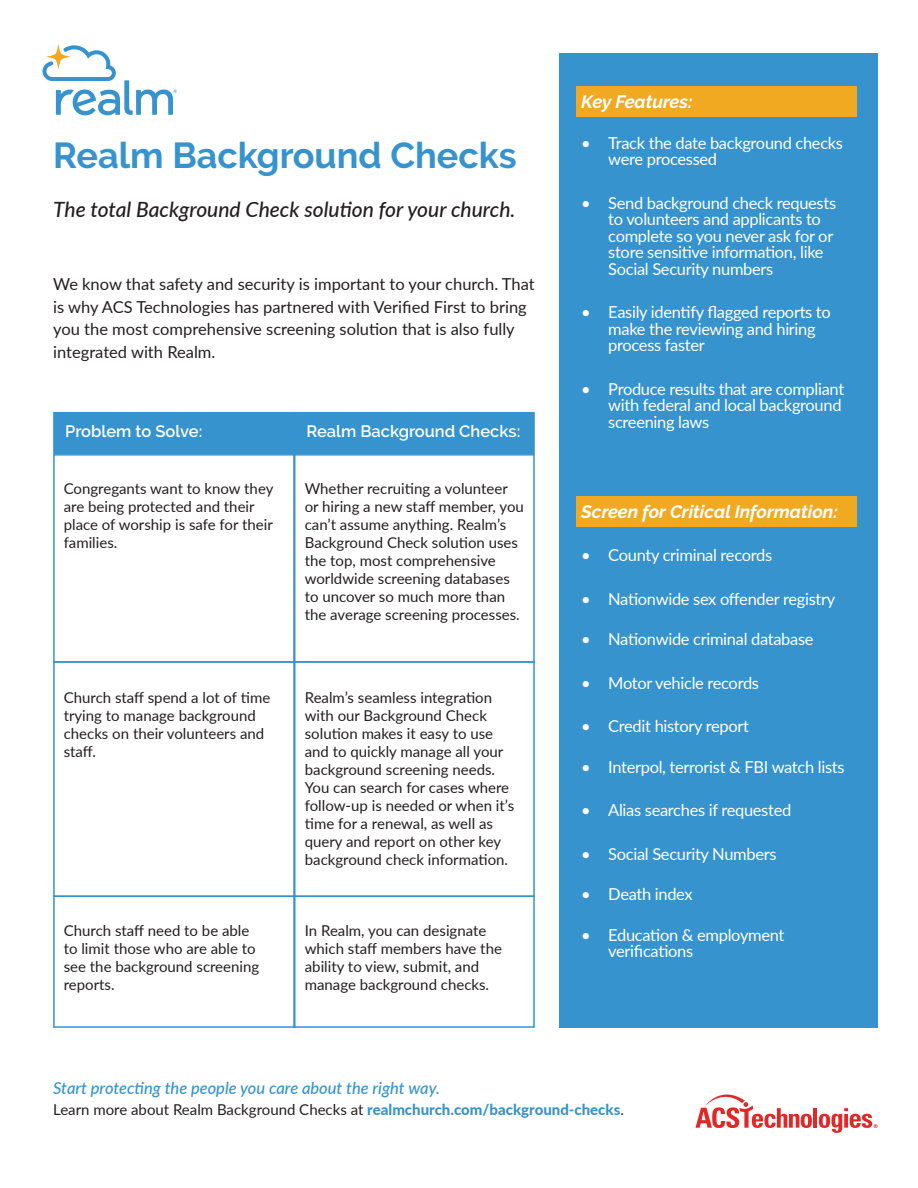
<style>
.page{position:relative;width:918px;height:1188px;background:#fff}
.page>*{position:absolute;margin:0;border:0;box-sizing:border-box;transform-origin:0 0}
.t1{font:700 36px "Raleway";color:#3693cd}
.t2{font:italic 500 21px "Lato";color:#231f20}
.t3{font:italic 700 18px "Raleway";color:#fff}
.t4{font:16.5px/16.5px "Lato";letter-spacing:-.02em;color:#fff}
.t5{font:16.5px/22.8px "Lato";color:#231f20}
.t6{font:italic 500 16.5px "Lato";color:#3693cd}
.t7{font:600 16.5px "Raleway";color:#fff}
.t8{font:15px/18px "Lato";color:#231f20}
.s1{font-weight:800;color:#3693cd}
</style>
<div class="page">
<div style="left:559px;top:53px;width:319px;height:975px;background:#3693cd"></div>
<div style="left:576px;top:86px;width:281px;height:31px;background:#f2a922"></div>
<div style="left:576px;top:496px;width:281px;height:31px;background:#f2a922"></div>
<div style="left:53px;top:411px;width:482px;height:42px;background:#3693cd"></div>
<svg style="left:53px;top:663px;width:2px;height:232px"></svg>
<svg style="left:53px;top:453px;width:239px;height:210px"></svg>
<svg style="left:293px;top:663px;width:242px;height:232px"></svg>
<svg style="left:292px;top:453px;width:243px;height:210px"></svg>
<svg style="left:53px;top:895px;width:482px;height:133px"></svg>
<svg style="left:42px;top:44px;width:135px;height:71px"></svg>
<hr style="left:813px;top:1108px;width:4px;height:20px;background:#e32626">
<svg style="left:696px;top:1094px;width:116px;height:34px"></svg>
<svg style="left:819px;top:1108px;width:58px;height:25px"></svg>
<p class="t1" style="left:53px;top:135px;width:465px">Realm Background Checks</p>
<p class="t2" style="left:53px;top:195px;width:464px">The total Background Check solution for your church.</p>
<p class="t5" style="left:53px;top:272px;width:483px">We know that safety and security is important to your church. That is why ACS Technologies has partnered with Verified First to bring you the most comprehensive screening solution that is also fully integrated with Realm.</p>
<p class="t7" style="left:65px;top:422px;width:139px">Problem to Solve:</p>
<p class="t7" style="left:306px;top:422px;width:216px">Realm Background Checks:</p>
<p class="t8" style="left:64px;top:478px;width:211px">Congregants want to know they are being protected and their place of worship is safe for their families.</p>
<p class="t8" style="left:305px;top:478px;width:221px">Whether recruiting a volunteer or hiring a new staff member, you can’t assume anything. Realm’s<br>Background Check solution uses the top, most comprehensive worldwide screening databases to uncover so much more than the average screening processes.</p>
<p class="t8" style="left:64px;top:688px;width:208px">Church staff spend a lot of time trying to manage background checks on their volunteers and staff.</p>
<p class="t8" style="left:305px;top:688px;width:211px">Realm’s seamless integration with our Background Check solution makes it easy to use and to quickly manage all your background screening needs.<br>You can search for cases where follow-up is needed or when it’s time for a renewal, as well as query and report on other key background check information.</p>
<p class="t8" style="left:64px;top:921px;width:197px">Church staff need to be able to limit those who are able to see the background screening reports.</p>
<p class="t8" style="left:305px;top:921px;width:199px">In Realm, you can designate which staff members have the ability to view, submit, and manage background checks.</p>
<p class="t3" style="left:581px;top:91px;width:113px">Key Features:</p>
<p class="t4" style="left:608px;top:134px;width:236px;text-indent:-27px">• Track the date background checks were processed</p>
<p class="t4" style="left:608px;top:194px;width:229px;text-indent:-27px">• Send background check requests to volunteers and applicants to complete so you never ask for or store sensitive information, like<br>Social Security numbers</p>
<p class="t4" style="left:608px;top:303px;width:224px;text-indent:-27px">• Easily identify flagged reports to make the reviewing and hiring process faster</p>
<p class="t4" style="left:608px;top:380px;width:237px;text-indent:-27px">• Produce results that are compliant with federal and local background screening laws</p>
<p class="t3" style="left:581px;top:501px;width:258px">Screen for Critical Information:</p>
<p class="t4" style="left:581px;top:546px;width:192px">• County criminal records</p>
<p class="t4" style="left:581px;top:590px;width:255px">• Nationwide sex offender registry</p>
<p class="t4" style="left:581px;top:630px;width:234px">• Nationwide criminal database</p>
<p class="t4" style="left:581px;top:674px;width:179px">• Motor vehicle records</p>
<p class="t4" style="left:581px;top:717px;width:169px">• Credit history report</p>
<p class="t4" style="left:581px;top:758px;width:265px">• Interpol, terrorist &amp; FBI watch lists</p>
<p class="t4" style="left:581px;top:801px;width:212px">• Alias searches if requested</p>
<p class="t4" style="left:581px;top:845px;width:197px">• Social Security Numbers</p>
<p class="t4" style="left:581px;top:885px;width:113px">• Death index</p>
<p class="t4" style="left:608px;top:926px;width:178px;text-indent:-27px">• Education &amp; employment verifications</p>
<p class="t6" style="left:53px;top:1076px;width:388px">Start protecting the people you care about the right way.</p>
<p class="t8" style="left:53px;top:1100px;width:572px">Learn more about Realm Background Checks at <span class="s1">realmchurch.com/background-checks</span>.</p>
</div>
